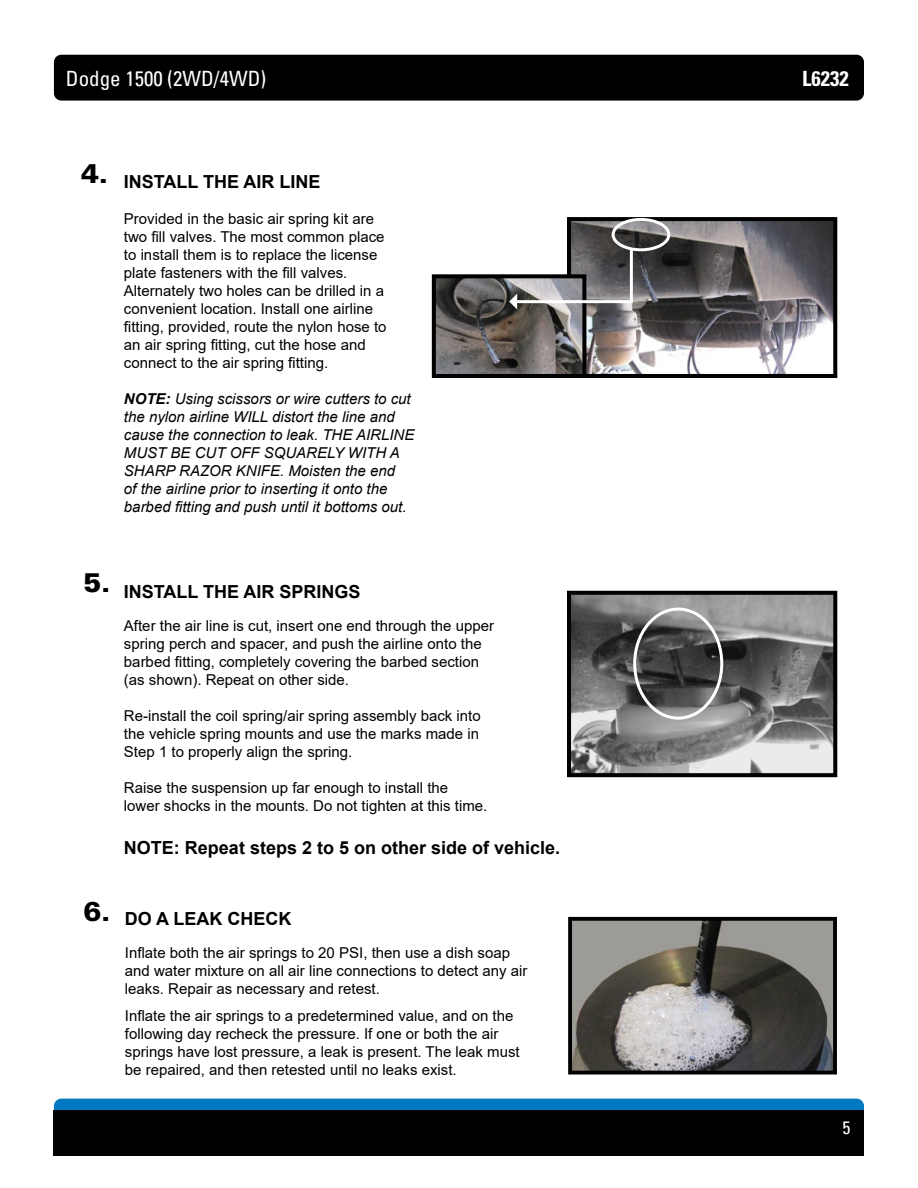
<style>
.page{position:relative;width:918px;height:1188px;background:#fff}
.page>*{position:absolute;margin:0;border:0;box-sizing:border-box;transform-origin:0 0}
.t1{font:900 27px "Univers LT Std";color:#000}
.t2{font:condensed 21px "Univers LT Std";color:#fff}
.t3{font:700 condensed 21px "Univers LT Std";color:#fff}
.t4{font:700 18px "Arial";color:#000}
.t5{font:condensed 18px "Univers LT Std";color:#fff}
.t6{font:15px/18px "Arial";color:#000}
.t7{font:italic 15px/18px "Arial";color:#000}
.s1{font-weight:700}
</style>
<div class="page">
<div style="left:54px;top:55px;width:810px;height:46px;background:#000;border-radius:7px"></div>
<div style="left:54px;top:1099px;width:810px;height:45px;background:#0079c1;border-radius:7px"></div>
<div style="left:54px;top:1110px;width:810px;height:46px;background:#000"></div>
<img style="left:572px;top:596px;width:260px;height:176px">
<div style="left:567px;top:591px;width:270px;height:186px;border:4px solid #000"></div>
<div style="left:633px;top:608px;width:90px;height:112px;border:3px solid #fff;border-radius:50%"></div>
<img style="left:572px;top:222px;width:260px;height:151px">
<div style="left:567px;top:217px;width:270px;height:161px;border:4px solid #000"></div>
<img style="left:437px;top:279px;width:144px;height:94px">
<div style="left:432px;top:274px;width:154px;height:104px;border:4px solid #000"></div>
<div style="left:612px;top:218px;width:58px;height:33px;border:3px solid #fff;border-radius:50%"></div>
<svg style="left:509px;top:245px;width:125px;height:65px"></svg>
<img style="left:573px;top:922px;width:259px;height:148px">
<div style="left:568px;top:917px;width:269px;height:158px;border:4px solid #000"></div>
<h2 class="t2" style="left:66px;top:65px;width:202px">Dodge 1500 (2WD/4WD)</h2>
<h2 class="t3" style="left:802px;top:65px;width:48px">L6232</h2>
<h1 class="t1" style="left:81px;top:157px;width:28px">4.</h1>
<p class="t4" style="left:124px;top:169px;width:198px">INSTALL THE AIR LINE</p>
<p class="t6" style="left:124px;top:209px;width:264px">Provided in the basic air spring kit are two fill valves. The most common place to install them is to replace the license plate fasteners with the fill valves.<br>Alternately two holes can be drilled in a convenient location. Install one airline fitting, provided, route the nylon hose to an air spring fitting, cut the hose and connect to the air spring fitting.</p>
<p class="t7" style="left:124px;top:389px;width:292px"><span class="s1">NOTE:</span> Using scissors or wire cutters to cut the nylon airline WILL distort the line and cause the connection to leak. THE AIRLINE MUST BE CUT OFF SQUARELY WITH A SHARP RAZOR KNIFE. Moisten the end<br>of the airline prior to inserting it onto the barbed fitting and push until it bottoms out.</p>
<h1 class="t1" style="left:83px;top:566px;width:28px">5.</h1>
<p class="t4" style="left:124px;top:579px;width:238px">INSTALL THE AIR SPRINGS</p>
<p class="t6" style="left:124px;top:617px;width:372px">After the air line is cut, insert one end through the upper spring perch and spacer, and push the airline onto the barbed fitting, completely covering the barbed section (as shown). Repeat on other side.</p>
<p class="t6" style="left:124px;top:707px;width:358px;text-align:justify">Re-install the coil spring/air spring assembly back into the vehicle spring mounts and use the marks made in Step 1 to properly align the spring.</p>
<p class="t6" style="left:124px;top:779px;width:365px">Raise the suspension up far enough to install the lower shocks in the mounts. Do not tighten at this time.</p>
<p class="t4" style="left:124px;top:835px;width:438px">NOTE: Repeat steps 2 to 5 on other side of vehicle.</p>
<p class="t4" style="left:83px;top:906px;width:210px"><sup>6.</sup> DO A LEAK CHECK</p>
<p class="t6" style="left:125px;top:944px;width:404px">Inflate both the air springs to 20 PSI, then use a dish soap and water mixture on all air line connections to detect any air leaks. Repair as necessary and retest.</p>
<p class="t6" style="left:125px;top:1007px;width:396px">Inflate the air springs to a predetermined value, and on the following day recheck the pressure. If one or both the air springs have lost pressure, a leak is present. The leak must be repaired, and then retested until no leaks exist.</p>
<p class="t5" style="left:843px;top:1116px;width:9px">5</p>
</div>
